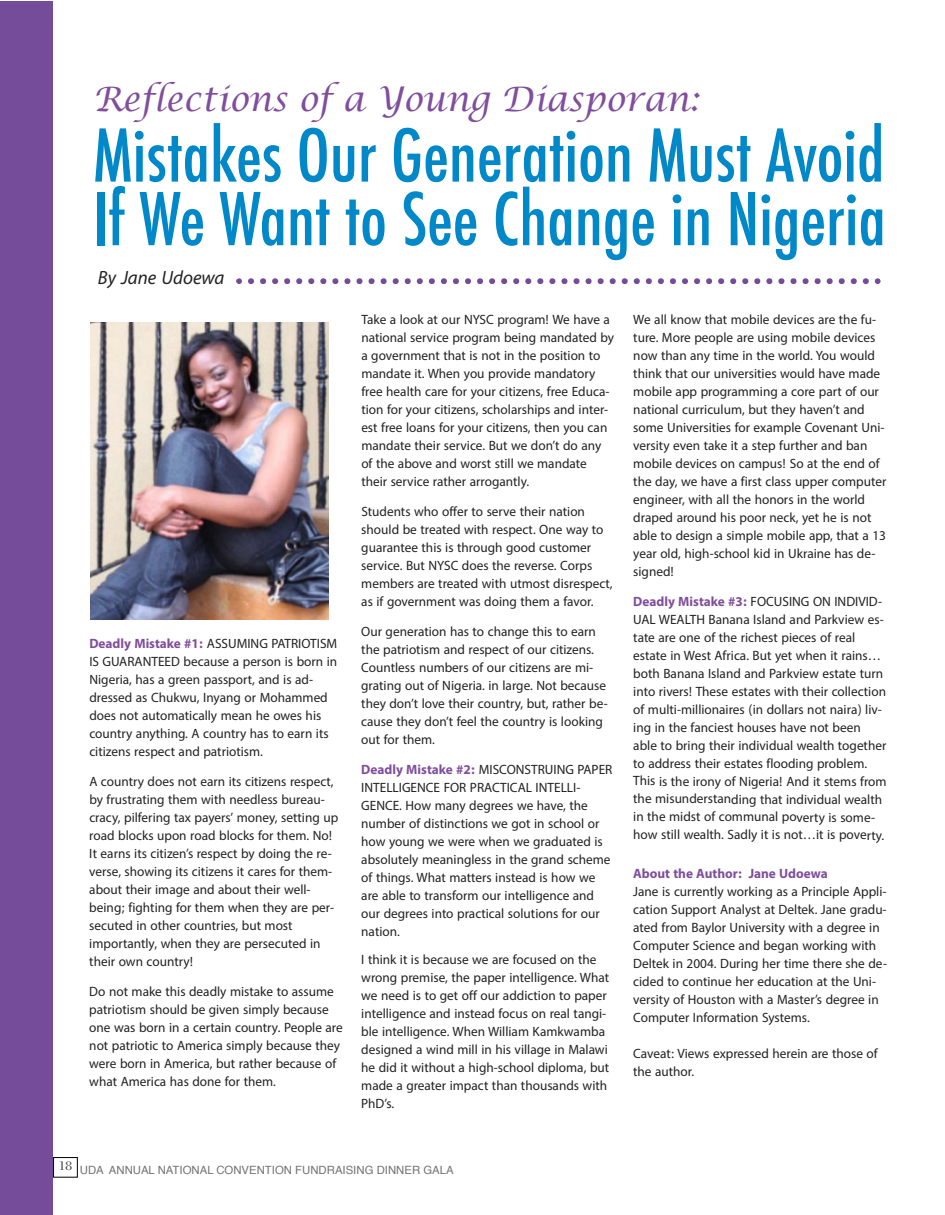
<style>
.page{position:relative;width:945px;height:1215px;background:#fff}
.page>*{position:absolute;margin:0;border:0;box-sizing:border-box;transform-origin:0 0}
.t1{font:500 condensed 70.65px/63.6px "Futura";color:#0088c8}
.t2{font:italic 33.9px "Lucida Calligraphy";color:#804e9c}
.t3{font:italic 26.85px "Myriad Arabic";color:#232122}
.t4{font:18.9px/18px "Myriad Arabic";color:#232122}
.t5{font:700 18.9px "Myriad Arabic";color:#804e9c}
.t6{font:13.2px "Bodoni Std";color:#464545}
.t7{font:11.4px "Helvetica";color:#747374}
.s1{font-weight:700;color:#804e9c}
</style>
<div class="page">
<div style="left:53px;top:1157px;width:25px;height:20px;border:1px solid #000"></div>
<img style="left:90px;top:322px;width:238px;height:297px">
<svg style="left:236px;top:278px;width:645px;height:6px"></svg>
<div style="left:0;top:1px;width:53px;height:1214px;background:#744c9a"></div>
<h2 class="t2" style="left:93px;top:76px;width:607px">Reflections of a Young Diasporan:</h2>
<h1 class="t1" style="left:93px;top:123px;width:794px">Mistakes Our Generation Must Avoid<br>If We Want to See Change in Nigeria</h1>
<h3 class="t3" style="left:98px;top:266px;width:128px">By Jane Udoewa</h3>
<p class="t4" style="left:89px;top:636px;width:249px"><span class="s1">Deadly Mistake #1:</span> ASSUMING PATRIOTISM IS GUARANTEED because a person is born in Nigeria, has a green passport, and is ad&shy;dressed as Chukwu, Inyang or Mohammed does not automatically mean he owes his country anything. A country has to earn its citizens respect and patriotism.</p>
<p class="t4" style="left:89px;top:774px;width:250px">A country does not earn its citizens respect, by frustrating them with needless bureau&shy;cracy, pilfering tax payers’ money, setting up road blocks upon road blocks for them. No!<br>It earns its citizen’s respect by doing the re&shy;verse, showing its citizens it cares for them&shy;about their image and about their well&shy;being; fighting for them when they are per&shy;secuted in other countries, but most importantly, when they are persecuted in their own country!</p>
<p class="t4" style="left:89px;top:984px;width:255px">Do not make this deadly mistake to assume patriotism should be given simply because one was born in a certain country. People are not patriotic to America simply because they were born in America, but rather because of what America has done for them.</p>
<p class="t4" style="left:361px;top:312px;width:254px">Take a look at our NYSC program! We have a national service program being mandated by a government that is not in the position to mandate it. When you provide mandatory free health care for your citizens, free Educa&shy;tion for your citizens, scholarships and inter&shy;est free loans for your citizens, then you can mandate their service. But we don’t do any of the above and worst still we mandate their service rather arrogantly.</p>
<p class="t4" style="left:361px;top:503px;width:253px">Students who offer to serve their nation should be treated with respect. One way to guarantee this is through good customer service. But NYSC does the reverse. Corps members are treated with utmost disrespect, as if government was doing them a favor.</p>
<p class="t4" style="left:361px;top:623px;width:248px">Our generation has to change this to earn the patriotism and respect of our citizens.<br>Countless numbers of our citizens are mi&shy;grating out of Nigeria. in large. Not because they don’t love their country, but, rather be&shy;cause they don’t feel the country is looking out for them.</p>
<p class="t4" style="left:361px;top:761px;width:253px"><span class="s1">Deadly Mistake #2:</span> MISCONSTRUING PAPER INTELLIGENCE FOR PRACTICAL INTELLI-GENCE. How many degrees we have, the number of distinctions we got in school or how young we were when we graduated is absolutely meaningless in the grand scheme of things. What matters instead is how we are able to transform our intelligence and our degrees into practical solutions for our nation.</p>
<p class="t4" style="left:361px;top:952px;width:249px">I think it is because we are focused on the wrong premise, the paper intelligence. What we need is to get off our addiction to paper intelligence and instead focus on real tangi&shy;ble intelligence. When William Kamkwamba designed a wind mill in his village in Malawi he did it without a high-school diploma, but made a greater impact than thousands with PhD’s.</p>
<p class="t4" style="left:633px;top:311px;width:255px">We all know that mobile devices are the fu&shy;ture. More people are using mobile devices now than any time in the world. You would think that our universities would have made mobile app programming a core part of our national curriculum, but they haven’t and some Universities for example Covenant Uni&shy;versity even take it a step further and ban mobile devices on campus! So at the end of the day, we have a first class upper computer engineer, with all the honors in the world draped around his poor neck, yet he is not able to design a simple mobile app, that a 13 year old, high-school kid in Ukraine has de&shy;signed!</p>
<p class="t4" style="left:633px;top:593px;width:255px"><span class="s1">Deadly Mistake #3:</span> FOCUSING ON INDIVID-UAL WEALTH Banana Island and Parkview es&shy;tate are one of the richest pieces of real estate in West Africa. But yet when it rains… both Banana Island and Parkview estate turn into rivers! These estates with their collection of multi-millionaires (in dollars not naira) liv&shy;ing in the fanciest houses have not been able to bring their individual wealth together to address their estates flooding problem.<br>This is the irony of Nigeria! And it stems from the misunderstanding that individual wealth in the midst of communal poverty is some&shy;how still wealth. Sadly it is not…it is poverty.</p>
<p class="t5" style="left:633px;top:866px;width:196px">About the Author: Jane Udoewa</p>
<p class="t4" style="left:633px;top:884px;width:255px">Jane is currently working as a Principle Appli&shy;cation Support Analyst at Deltek. Jane gradu&shy;ated from Baylor University with a degree in Computer Science and began working with Deltek in 2004. During her time there she de&shy;cided to continue her education at the Uni&shy;versity of Houston with a Master’s degree in Computer Information Systems.</p>
<p class="t4" style="left:633px;top:1046px;width:246px">Caveat: Views expressed herein are those of the author.</p>
<p class="t6" style="left:59px;top:1161px;width:15px">18</p>
<p class="t7" style="left:80px;top:1165px;width:375px">UDA ANNUAL NATIONAL CONVENTION FUNDRAISING DINNER GALA</p>
</div>
